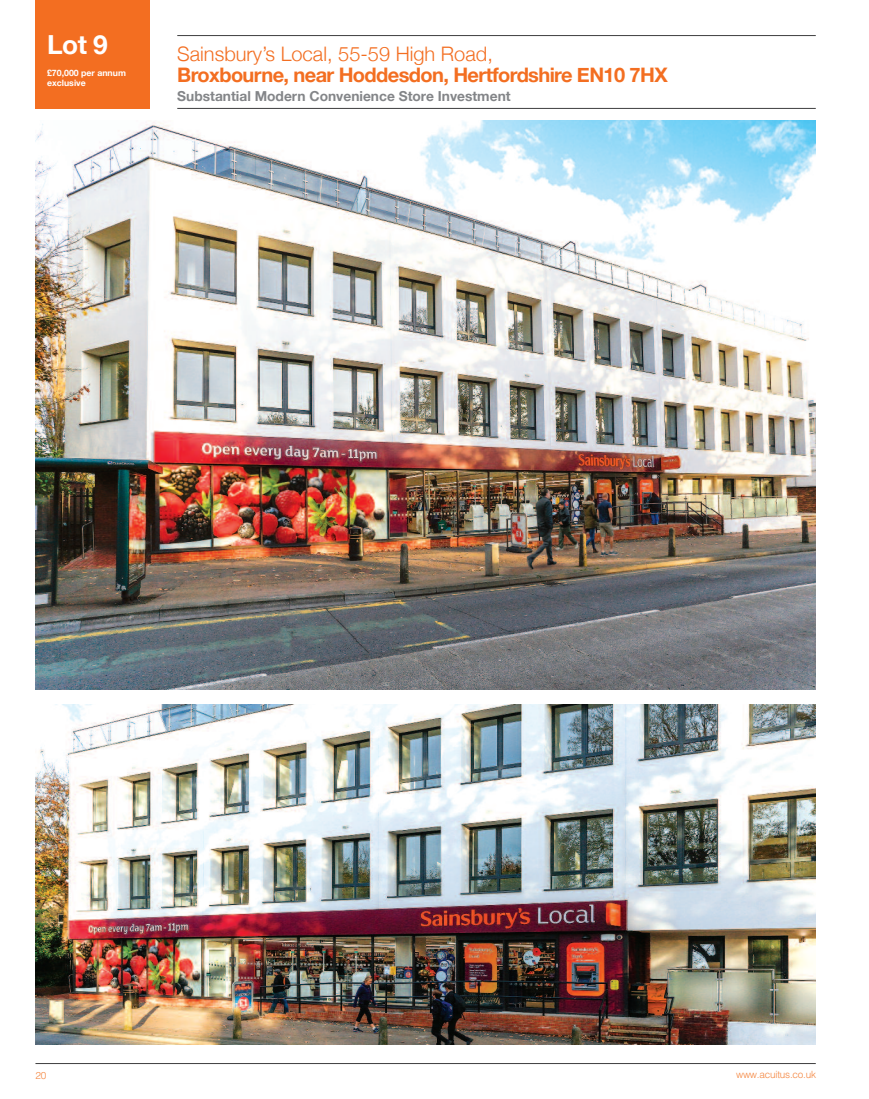
<style>
.page{position:relative;width:869px;height:1099px;background:#fff}
.page>*{position:absolute;margin:0;border:0;box-sizing:border-box;transform-origin:0 0}
.t1{font:700 26.25px "Helvetica Neue";color:#fff}
.t2{font:700 20px "Helvetica Neue";letter-spacing:-.03em;color:#f36e21}
.t3{font:300 20px "Helvetica Neue";color:#f36e21}
.t4{font:700 13.75px "Helvetica Neue";color:#838588}
.t5{font:300 10px "Helvetica";letter-spacing:-.025em;color:#f4833b}
.t6{font:700 8.75px/10px "Helvetica Neue";color:#fff}
</style>
<div class="page">
<div style="left:35px;top:0;width:114px;height:108px;background:#f36e21"></div>
<img style="left:35px;top:120px;width:780px;height:570px">
<img style="left:35px;top:705px;width:780px;height:339px">
<hr style="left:177px;top:35px;width:638px;height:1px;background:#3e3e3f">
<hr style="left:177px;top:108px;width:638px;height:1px;background:#3e3e3f">
<hr style="left:35px;top:1063px;width:780px;height:1px;background:#3e3e3f">
<h1 class="t1" style="left:47px;top:29px;width:62px">Lot 9</h1>
<p class="t6" style="left:47px;top:67px;width:80px">£70,000 per annum exclusive</p>
<p class="t3" style="left:177px;top:41px;width:317px">Sainsbury’s Local, 55-59 High Road,</p>
<p class="t2" style="left:177px;top:63px;width:491px">Broxbourne, near Hoddesdon, Hertfordshire EN10 7HX</p>
<p class="t4" style="left:177px;top:88px;width:335px">Substantial Modern Convenience Store Investment</p>
<p class="t5" style="left:35px;top:1066px;width:12px">20</p>
<p class="t5" style="left:735px;top:1065px;width:81px">www.acuitus.co.uk</p>
</div>
